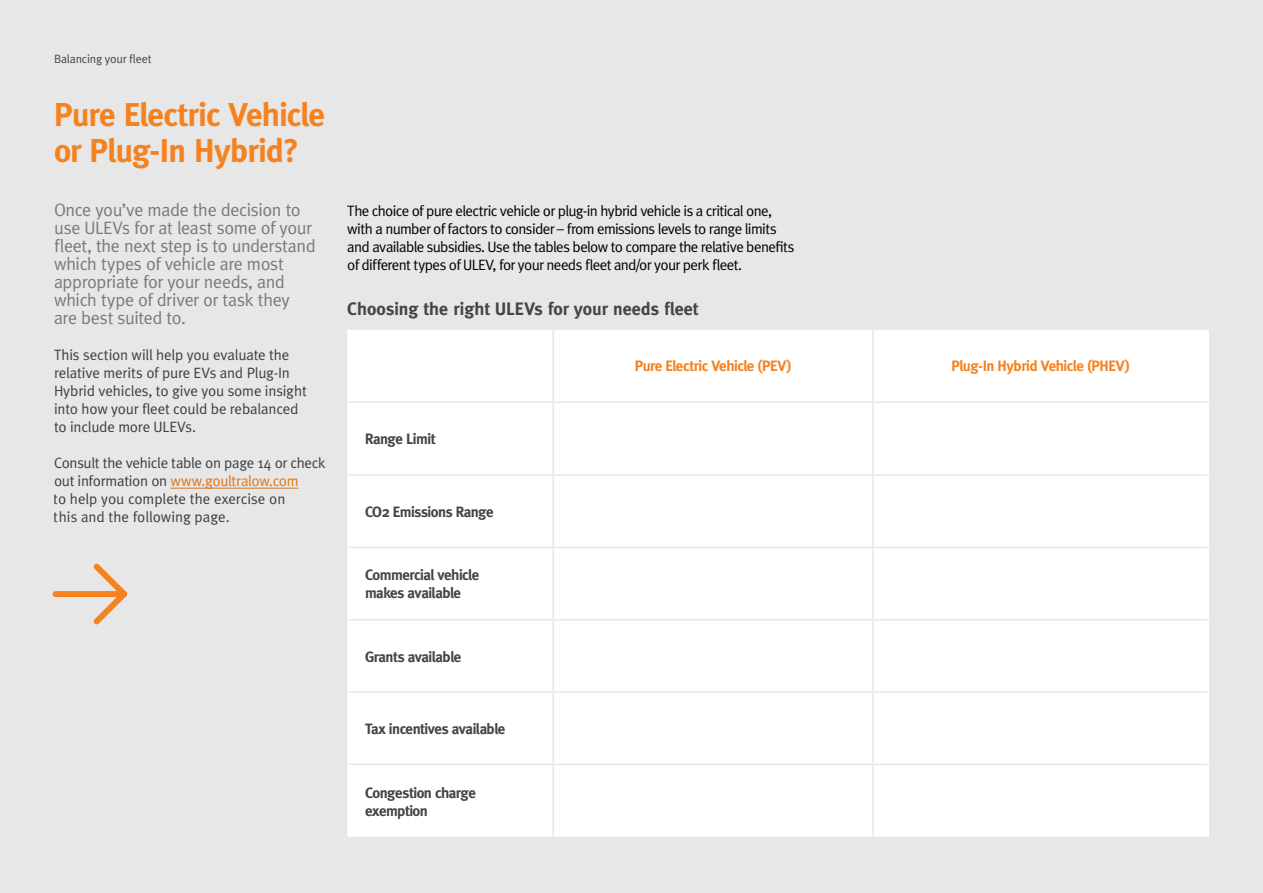
<style>
.page{position:relative;width:1263px;height:893px;background:#e7e7e7}
.page>*{position:absolute;margin:0;border:0;box-sizing:border-box;transform-origin:0 0}
.t1{font:700 33px/36px "Meta";letter-spacing:-.025em;color:#f5821e}
.t2{font:18px/18px "Meta";letter-spacing:-.02em;color:#878787}
.t3{font:700 18px "Meta";color:#454545}
.t4{font:15px/18px "Meta";letter-spacing:-.01em;color:#454545}
.t5{font:15px/18px "Meta";letter-spacing:-.04em;color:#000}
.t6{font:700 15px/18px "Meta";letter-spacing:-.03em;color:#454545}
.t7{font:700 15px "Meta";letter-spacing:-.035em;color:#f5821e}
.t8{font:12px "Meta";letter-spacing:-.01em;color:#454545}
.s1{color:#f5821e}
</style>
<div class="page">
<hr style="left:170px;top:488px;width:128px;height:1px;background:#f5821e">
<svg style="left:52px;top:563px;width:75px;height:62px"></svg>
<div style="left:349px;top:330px;width:858px;height:507px;background:#fff"></div>
<hr style="left:347px;top:330px;width:2px;height:72px;background:#fff">
<hr style="left:1207px;top:330px;width:2px;height:72px;background:#fff">
<hr style="left:347px;top:402px;width:2px;height:73px;background:#fff">
<hr style="left:1207px;top:402px;width:2px;height:73px;background:#fff">
<hr style="left:347px;top:475px;width:2px;height:72px;background:#fff">
<hr style="left:1207px;top:475px;width:2px;height:72px;background:#fff">
<hr style="left:347px;top:547px;width:2px;height:73px;background:#fff">
<hr style="left:1207px;top:547px;width:2px;height:73px;background:#fff">
<hr style="left:347px;top:620px;width:2px;height:72px;background:#fff">
<hr style="left:1207px;top:620px;width:2px;height:72px;background:#fff">
<hr style="left:347px;top:692px;width:2px;height:72px;background:#fff">
<hr style="left:1207px;top:692px;width:2px;height:72px;background:#fff">
<hr style="left:347px;top:764px;width:2px;height:73px;background:#fff">
<hr style="left:1207px;top:764px;width:2px;height:73px;background:#fff">
<hr style="left:552px;top:330px;width:2px;height:71px;background:#e7e7e7">
<hr style="left:872px;top:330px;width:2px;height:71px;background:#e7e7e7">
<hr style="left:552px;top:403px;width:2px;height:71px;background:#e7e7e7">
<hr style="left:872px;top:403px;width:2px;height:71px;background:#e7e7e7">
<hr style="left:349px;top:474px;width:204px;height:2px;background:#e7e7e7">
<hr style="left:553px;top:474px;width:320px;height:2px;background:#e7e7e7">
<hr style="left:552px;top:476px;width:2px;height:71px;background:#e7e7e7">
<hr style="left:873px;top:474px;width:334px;height:2px;background:#e7e7e7">
<hr style="left:872px;top:476px;width:2px;height:71px;background:#e7e7e7">
<hr style="left:349px;top:547px;width:204px;height:1px;background:#e7e7e7">
<hr style="left:553px;top:547px;width:320px;height:1px;background:#e7e7e7">
<hr style="left:552px;top:548px;width:2px;height:71px;background:#e7e7e7">
<hr style="left:873px;top:547px;width:334px;height:1px;background:#e7e7e7">
<hr style="left:872px;top:548px;width:2px;height:71px;background:#e7e7e7">
<hr style="left:349px;top:619px;width:204px;height:1px;background:#e7e7e7">
<hr style="left:553px;top:619px;width:320px;height:1px;background:#e7e7e7">
<hr style="left:552px;top:620px;width:2px;height:71px;background:#e7e7e7">
<hr style="left:873px;top:619px;width:334px;height:1px;background:#e7e7e7">
<hr style="left:872px;top:620px;width:2px;height:71px;background:#e7e7e7">
<hr style="left:349px;top:691px;width:204px;height:2px;background:#e7e7e7">
<hr style="left:553px;top:691px;width:320px;height:2px;background:#e7e7e7">
<hr style="left:552px;top:693px;width:2px;height:71px;background:#e7e7e7">
<hr style="left:873px;top:691px;width:334px;height:2px;background:#e7e7e7">
<hr style="left:872px;top:693px;width:2px;height:71px;background:#e7e7e7">
<hr style="left:349px;top:764px;width:204px;height:1px;background:#e7e7e7">
<hr style="left:553px;top:764px;width:320px;height:1px;background:#e7e7e7">
<hr style="left:552px;top:765px;width:2px;height:72px;background:#e7e7e7">
<hr style="left:873px;top:764px;width:334px;height:1px;background:#e7e7e7">
<hr style="left:872px;top:765px;width:2px;height:72px;background:#e7e7e7">
<hr style="left:349px;top:401px;width:204px;height:2px;background:#e7e7e7">
<hr style="left:553px;top:401px;width:320px;height:2px;background:#e7e7e7">
<hr style="left:873px;top:401px;width:334px;height:2px;background:#e7e7e7">
<p class="t8" style="left:54px;top:52px;width:99px">Balancing your fleet</p>
<h1 class="t1" style="left:54px;top:96px;width:272px">Pure Electric Vehicle or Plug-In Hybrid?</h1>
<p class="t2" style="left:54px;top:201px;width:263px">Once you’ve made the decision to use ULEVs for at least some of your fleet, the next step is to understand which types of vehicle are most appropriate for your needs, and which type of driver or task they are best suited to.</p>
<p class="t4" style="left:54px;top:346px;width:254px">This section will help you evaluate the relative merits of pure EVs and Plug-In Hybrid vehicles, to give you some insight into how your fleet could be rebalanced to include more ULEVs.</p>
<p class="t4" style="left:54px;top:454px;width:273px">Consult the vehicle table on page 14 or check out information on <span class="s1">www.goultralow.com<br></span>to help you complete the exercise on<br>this and the following page.</p>
<p class="t5" style="left:347px;top:202px;width:449px">The choice of pure electric vehicle or plug-in hybrid vehicle is a critical one, with a number of factors to consider – from emissions levels to range limits and available subsidies. Use the tables below to compare the relative benefits of different types of ULEV, for your needs fleet and/or your perk fleet.</p>
<p class="t3" style="left:347px;top:298px;width:353px">Choosing the right ULEVs for your needs fleet</p>
<p class="t6" style="left:365px;top:430px;width:72px">Range Limit</p>
<p class="t6" style="left:365px;top:503px;width:130px">CO2 Emissions Range</p>
<p class="t6" style="left:365px;top:566px;width:116px">Commercial vehicle makes available</p>
<p class="t6" style="left:365px;top:647px;width:98px">Grants available</p>
<p class="t7" style="left:635px;top:358px;width:158px">Pure Electric Vehicle (PEV)</p>
<p class="t7" style="left:951px;top:358px;width:180px">Plug-In Hybrid Vehicle (PHEV)</p>
<p class="t6" style="left:365px;top:720px;width:142px">Tax incentives available</p>
<p class="t6" style="left:365px;top:783px;width:113px">Congestion charge exemption</p>
</div>
